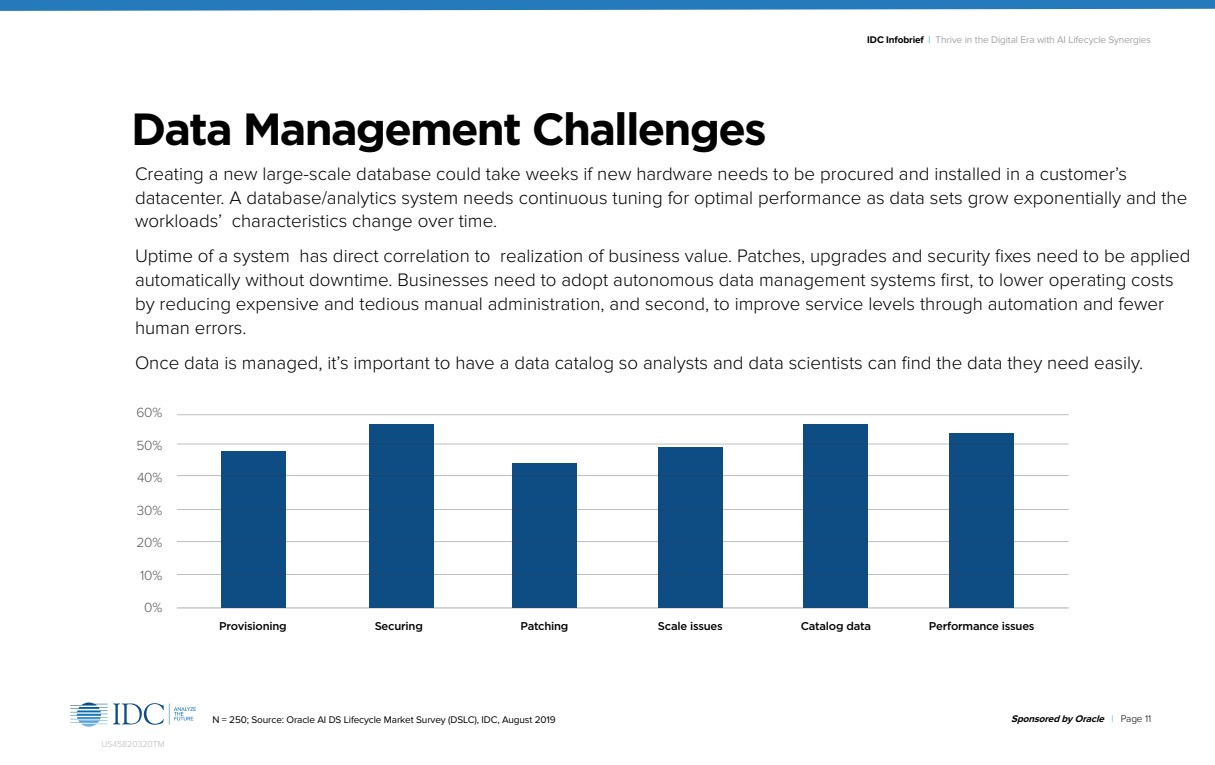
<style>
.page{position:relative;width:1215px;height:765px;background:#fff}
.page>*{position:absolute;margin:0;border:0;box-sizing:border-box;transform-origin:0 0}
.t1{font:700 45px "Gotham";letter-spacing:-.04em;color:#000}
.t2{font:300 18.75px/23.8px "Proxima Nova";color:#000}
.t3{font:300 13.75px "Proxima Nova";letter-spacing:-.01em;color:#58595b}
.t4{font:500 11.25px "Gotham";letter-spacing:-.02em;color:#000}
.t5{font:10px "Proxima Nova";letter-spacing:-.01em;color:#000}
.t6{font:10px "Proxima Nova";letter-spacing:-.01em;color:#a1a3a6}
.t7{font:italic 700 10px "Proxima Nova";color:#000}
.t8{font:300 8.75px "Proxima Nova";color:#b4b6b8}
.s1{font-weight:700;color:#000}
.s2{color:#36aec7}
.s3{font-weight:300;font-style:normal;color:#36aec7}
.s4{font-weight:300;font-style:normal}
</style>
<div class="page">
<svg style="left:70px;top:703px;width:126px;height:24px"></svg>
<svg style="left:0;top:0;width:1215px;height:11px;background:#3b87c2"></svg>
<div style="left:222px;top:452px;width:64px;height:156px;background:#0e4c84"></div>
<div style="left:370px;top:425px;width:64px;height:183px;background:#0e4c84"></div>
<div style="left:513px;top:464px;width:64px;height:144px;background:#0e4c84"></div>
<div style="left:658px;top:447px;width:64px;height:161px;background:#0e4c84"></div>
<div style="left:804px;top:425px;width:64px;height:183px;background:#0e4c84"></div>
<div style="left:949px;top:433px;width:64px;height:175px;background:#0e4c84"></div>
<hr style="left:177px;top:607px;width:892px;height:2px;background:#3b3e45">
<hr style="left:177px;top:444px;width:892px;height:1px;background:#3b3e45">
<hr style="left:177px;top:475px;width:892px;height:1px;background:#3b3e45">
<hr style="left:177px;top:509px;width:892px;height:1px;background:#3b3e45">
<hr style="left:177px;top:541px;width:892px;height:1px;background:#3b3e45">
<hr style="left:177px;top:574px;width:892px;height:1px;background:#3b3e45">
<hr style="left:177px;top:414px;width:892px;height:1px;background:#3b3e45">
<p class="t6" style="left:867px;top:34px;width:285px"><span class="s1">IDC Infobrief</span> <span class="s2">|</span> Thrive in the Digital Era with AI Lifecycle Synergies</p>
<p class="t1" style="left:131px;top:103px;width:637px">Data Management Challenges</p>
<p class="t2" style="left:135px;top:162px;width:1054px">Creating a new large-scale database could take weeks if new hardware needs to be procured and installed in a customer’s datacenter. A database/analytics system needs continuous tuning for optimal performance as data sets grow exponentially and the workloads’ characteristics change over time.</p>
<p class="t2" style="left:135px;top:245px;width:1057px">Uptime of a system has direct correlation to realization of business value. Patches, upgrades and security fixes need to be applied automatically without downtime. Businesses need to adopt autonomous data management systems first, to lower operating costs by reducing expensive and tedious manual administration, and second, to improve service levels through automation and fewer human errors.</p>
<p class="t2" style="left:135px;top:351px;width:1010px">Once data is managed, it’s important to have a data catalog so analysts and data scientists can find the data they need easily.</p>
<p class="t3" style="left:136px;top:405px;width:28px">60%</p>
<p class="t3" style="left:136px;top:437px;width:27px">50%</p>
<p class="t3" style="left:137px;top:470px;width:27px">40%</p>
<p class="t3" style="left:137px;top:502px;width:27px">30%</p>
<p class="t3" style="left:136px;top:535px;width:27px">20%</p>
<p class="t3" style="left:140px;top:567px;width:24px">10%</p>
<p class="t3" style="left:144px;top:600px;width:20px">0%</p>
<p class="t4" style="left:219px;top:619px;width:69px">Provisioning</p>
<p class="t4" style="left:375px;top:619px;width:50px">Securing</p>
<p class="t4" style="left:521px;top:619px;width:49px">Patching</p>
<p class="t4" style="left:658px;top:619px;width:66px">Scale issues</p>
<p class="t4" style="left:801px;top:619px;width:72px">Catalog data</p>
<p class="t4" style="left:929px;top:619px;width:107px">Performance issues</p>
<p class="t8" style="left:101px;top:739px;width:65px">US45820320TM</p>
<p class="t5" style="left:212px;top:713px;width:345px">N = 250; Source: Oracle AI DS Lifecycle Market Survey (DSLC), IDC, August 2019</p>
<p class="t7" style="left:1011px;top:713px;width:141px">SponsoredbyOracle <span class="s3">|</span> <span class="s4">P a g e 1 1</span></p>
</div>
